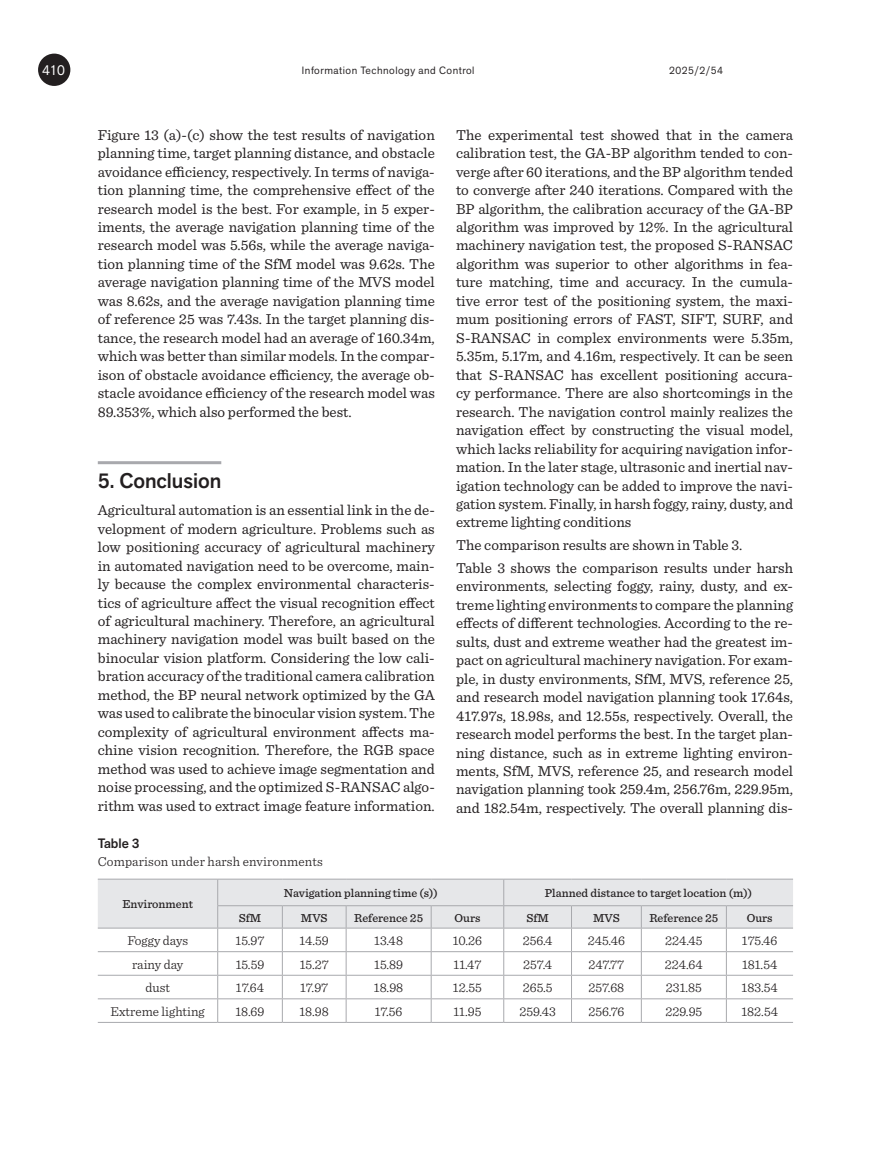
<style>
.page{position:relative;width:893px;height:1149px;background:#fff}
.page>*{position:absolute;margin:0;border:0;box-sizing:border-box;transform-origin:0 0}
.t1{font:500 21px "Akzid Grtsk Next";color:#231f20}
.t2{font:15px/18.5px "Sentinel";color:#231f20;text-align:justify}
.t3{font:14.1px "Akzid Grtsk Next";color:#fff}
.t4{font:300 13.5px "Sentinel";color:#231f20}
.t5{font:500 13.5px "Akzid Grtsk Next";color:#231f20}
.t6{font:500 12px "Sentinel";color:#231f20}
.t7{font:10.5px "Akzid Grtsk Next";letter-spacing:.05em;color:#231f20}
</style>
<div class="page">
<div style="left:38px;top:54px;width:32px;height:32px;background:#231f20;border-radius:50%"></div>
<hr style="left:98px;top:461px;width:123px;height:3px;background:#a8a9ad">
<hr style="left:98px;top:1021px;width:120px;height:1px;background:#a8a9ad">
<hr style="left:218px;top:1021px;width:64px;height:1px;background:#a8a9ad">
<hr style="left:282px;top:1021px;width:64px;height:1px;background:#a8a9ad">
<hr style="left:346px;top:1021px;width:85px;height:1px;background:#a8a9ad">
<hr style="left:431px;top:1021px;width:73px;height:1px;background:#a8a9ad">
<hr style="left:504px;top:1021px;width:67px;height:1px;background:#a8a9ad">
<hr style="left:571px;top:1021px;width:70px;height:1px;background:#a8a9ad">
<hr style="left:641px;top:1021px;width:85px;height:1px;background:#a8a9ad">
<hr style="left:726px;top:1021px;width:67px;height:1px;background:#a8a9ad">
<svg style="left:98px;top:878px;width:695px;height:143px"></svg>
<hr style="left:217px;top:905px;width:65px;height:1px;background:#a8a9ad">
<hr style="left:282px;top:905px;width:64px;height:1px;background:#a8a9ad">
<hr style="left:346px;top:905px;width:85px;height:1px;background:#a8a9ad">
<hr style="left:431px;top:905px;width:73px;height:1px;background:#a8a9ad">
<hr style="left:504px;top:905px;width:67px;height:1px;background:#a8a9ad">
<hr style="left:571px;top:905px;width:70px;height:1px;background:#a8a9ad">
<hr style="left:641px;top:905px;width:85px;height:1px;background:#a8a9ad">
<hr style="left:726px;top:905px;width:67px;height:1px;background:#a8a9ad">
<hr style="left:98px;top:927px;width:120px;height:1px;background:#a8a9ad">
<hr style="left:218px;top:927px;width:64px;height:1px;background:#a8a9ad">
<hr style="left:282px;top:927px;width:64px;height:1px;background:#a8a9ad">
<hr style="left:346px;top:927px;width:85px;height:1px;background:#a8a9ad">
<hr style="left:431px;top:927px;width:73px;height:1px;background:#a8a9ad">
<hr style="left:504px;top:927px;width:67px;height:1px;background:#a8a9ad">
<hr style="left:571px;top:927px;width:70px;height:1px;background:#a8a9ad">
<hr style="left:641px;top:927px;width:85px;height:1px;background:#a8a9ad">
<hr style="left:726px;top:927px;width:67px;height:1px;background:#a8a9ad">
<p class="t3" style="left:42px;top:61px;width:24px">410</p>
<p class="t7" style="left:302px;top:63px;width:174px">Information Technology and Control</p>
<p class="t7" style="left:669px;top:63px;width:55px">2025/2/54</p>
<p class="t2" style="left:98px;top:124px;width:339px">Figure 13 (a)-(c) show the test results of navigation planning time, target planning distance, and obstacle avoidance efficiency, respectively. In terms of naviga&shy;tion planning time, the comprehensive effect of the research model is the best. For example, in 5 exper&shy;iments, the average navigation planning time of the research model was 5.56s, while the average naviga&shy;tion planning time of the SfM model was 9.62s. The average navigation planning time of the MVS model was 8.62s, and the average navigation planning time of reference 25 was 7.43s. In the target planning dis&shy;tance, the research model had an average of 160.34m, which was better than similar models. In the compar&shy;ison of obstacle avoidance efficiency, the average ob&shy;stacle avoidance efficiency of the research model was 89.353%, which also performed the best.</p>
<h1 class="t1" style="left:98px;top:467px;width:125px">5. Conclusion</h1>
<p class="t2" style="left:98px;top:500px;width:339px">Agricultural automation is an essential link in the de&shy;velopment of modern agriculture. Problems such as low positioning accuracy of agricultural machinery in automated navigation need to be overcome, main&shy;ly because the complex environmental characteris&shy;tics of agriculture affect the visual recognition effect of agricultural machinery. Therefore, an agricultural machinery navigation model was built based on the binocular vision platform. Considering the low cali&shy;bration accuracy of the traditional camera calibration method, the BP neural network optimized by the GA was used to calibrate the binocular vision system. The complexity of agricultural environment affects ma&shy;chine vision recognition. Therefore, the RGB space method was used to achieve image segmentation and noise processing, and the optimized S-RANSAC algo&shy;rithm was used to extract image feature information.</p>
<p class="t5" style="left:98px;top:834px;width:43px">Table 3</p>
<p class="t4" style="left:98px;top:851px;width:227px">Comparison under harsh environments</p>
<p class="t2" style="left:456px;top:124px;width:339px">The experimental test showed that in the camera calibration test, the GA-BP algorithm tended to con&shy;verge after 60 iterations, and the BP algorithm tended to converge after 240 iterations. Compared with the BP algorithm, the calibration accuracy of the GA-BP algorithm was improved by 12%. In the agricultural machinery navigation test, the proposed S-RANSAC algorithm was superior to other algorithms in fea&shy;ture matching, time and accuracy. In the cumula&shy;tive error test of the positioning system, the maxi&shy;mum positioning errors of FAST, SIFT, SURF, and S-RANSAC in complex environments were 5.35m, 5.35m, 5.17m, and 4.16m, respectively. It can be seen that S-RANSAC has excellent positioning accura&shy;cy performance. There are also shortcomings in the research. The navigation control mainly realizes the navigation effect by constructing the visual model, which lacks reliability for acquiring navigation infor&shy;mation. In the later stage, ultrasonic and inertial nav&shy;igation technology can be added to improve the navi&shy;gation system. Finally, in harsh foggy, rainy, dusty, and extreme lighting conditions</p>
<p class="t2" style="left:456px;top:532px;width:338px;line-height:22.6px">The comparison results are shown in Table 3.<br>Table 3 shows the comparison results under harsh</p>
<p class="t2" style="left:456px;top:576px;width:339px">environments, selecting foggy, rainy, dusty, and ex&shy;treme lighting environments to compare the planning effects of different technologies. According to the re&shy;sults, dust and extreme weather had the greatest im&shy;pact on agricultural machinery navigation. For exam&shy;ple, in dusty environments, SfM, MVS, reference 25, and research model navigation planning took 17.64s, 417.97s, 18.98s, and 12.55s, respectively. Overall, the research model performs the best. In the target plan&shy;ning distance, such as in extreme lighting environ&shy;ments, SfM, MVS, reference 25, and research model navigation planning took 259.4m, 256.76m, 229.95m, and 182.54m, respectively. The overall planning dis-</p>
<p class="t6" style="left:122px;top:895px;width:72px">Environment</p>
<p class="t6" style="left:284px;top:883px;width:156px">Navigation planning time (s))</p>
<p class="t6" style="left:545px;top:883px;width:209px">Planned distance to target location (m))</p>
<p class="t6" style="left:239px;top:908px;width:24px">SfM</p>
<p class="t6" style="left:301px;top:908px;width:28px">MVS</p>
<p class="t6" style="left:354px;top:908px;width:70px">Reference 25</p>
<p class="t6" style="left:455px;top:908px;width:27px">Ours</p>
<p class="t6" style="left:526px;top:908px;width:24px">SfM</p>
<p class="t6" style="left:593px;top:908px;width:28px">MVS</p>
<p class="t6" style="left:649px;top:908px;width:70px">Reference 25</p>
<p class="t6" style="left:747px;top:908px;width:27px">Ours</p>
<p class="t4" style="left:127px;top:930px;width:62px">Foggy days</p>
<p class="t4" style="left:236px;top:930px;width:30px">15.97</p>
<p class="t4" style="left:300px;top:930px;width:31px">14.59</p>
<p class="t4" style="left:374px;top:930px;width:30px">13.48</p>
<p class="t4" style="left:453px;top:930px;width:31px">10.26</p>
<p class="t4" style="left:523px;top:930px;width:31px">256.4</p>
<p class="t4" style="left:588px;top:930px;width:39px">245.46</p>
<p class="t4" style="left:665px;top:930px;width:39px">224.45</p>
<p class="t4" style="left:742px;top:930px;width:37px">175.46</p>
<p class="t4" style="left:132px;top:953px;width:53px">rainy day</p>
<p class="t4" style="left:236px;top:953px;width:30px">15.59</p>
<p class="t4" style="left:300px;top:953px;width:30px">15.27</p>
<p class="t4" style="left:374px;top:953px;width:30px">15.89</p>
<p class="t4" style="left:454px;top:953px;width:29px">11.47</p>
<p class="t4" style="left:523px;top:953px;width:30px">257.4</p>
<p class="t4" style="left:589px;top:953px;width:37px">247.77</p>
<p class="t4" style="left:665px;top:953px;width:39px">224.64</p>
<p class="t4" style="left:742px;top:953px;width:37px">181.54</p>
<p class="t4" style="left:145px;top:977px;width:26px">dust</p>
<p class="t4" style="left:236px;top:977px;width:30px">17.64</p>
<p class="t4" style="left:300px;top:977px;width:30px">17.97</p>
<p class="t4" style="left:374px;top:977px;width:31px">18.98</p>
<p class="t4" style="left:453px;top:977px;width:30px">12.55</p>
<p class="t4" style="left:523px;top:977px;width:31px">265.5</p>
<p class="t4" style="left:588px;top:977px;width:37px">257.68</p>
<p class="t4" style="left:666px;top:977px;width:37px">231.85</p>
<p class="t4" style="left:742px;top:977px;width:38px">183.54</p>
<p class="t4" style="left:111px;top:1001px;width:96px">Extreme lighting</p>
<p class="t4" style="left:236px;top:1001px;width:30px">18.69</p>
<p class="t4" style="left:299px;top:1001px;width:31px">18.98</p>
<p class="t4" style="left:375px;top:1001px;width:29px">17.56</p>
<p class="t4" style="left:453px;top:1001px;width:29px">11.95</p>
<p class="t4" style="left:519px;top:1001px;width:38px">259.43</p>
<p class="t4" style="left:588px;top:1001px;width:37px">256.76</p>
<p class="t4" style="left:665px;top:1001px;width:38px">229.95</p>
<p class="t4" style="left:741px;top:1001px;width:38px">182.54</p>
</div>
